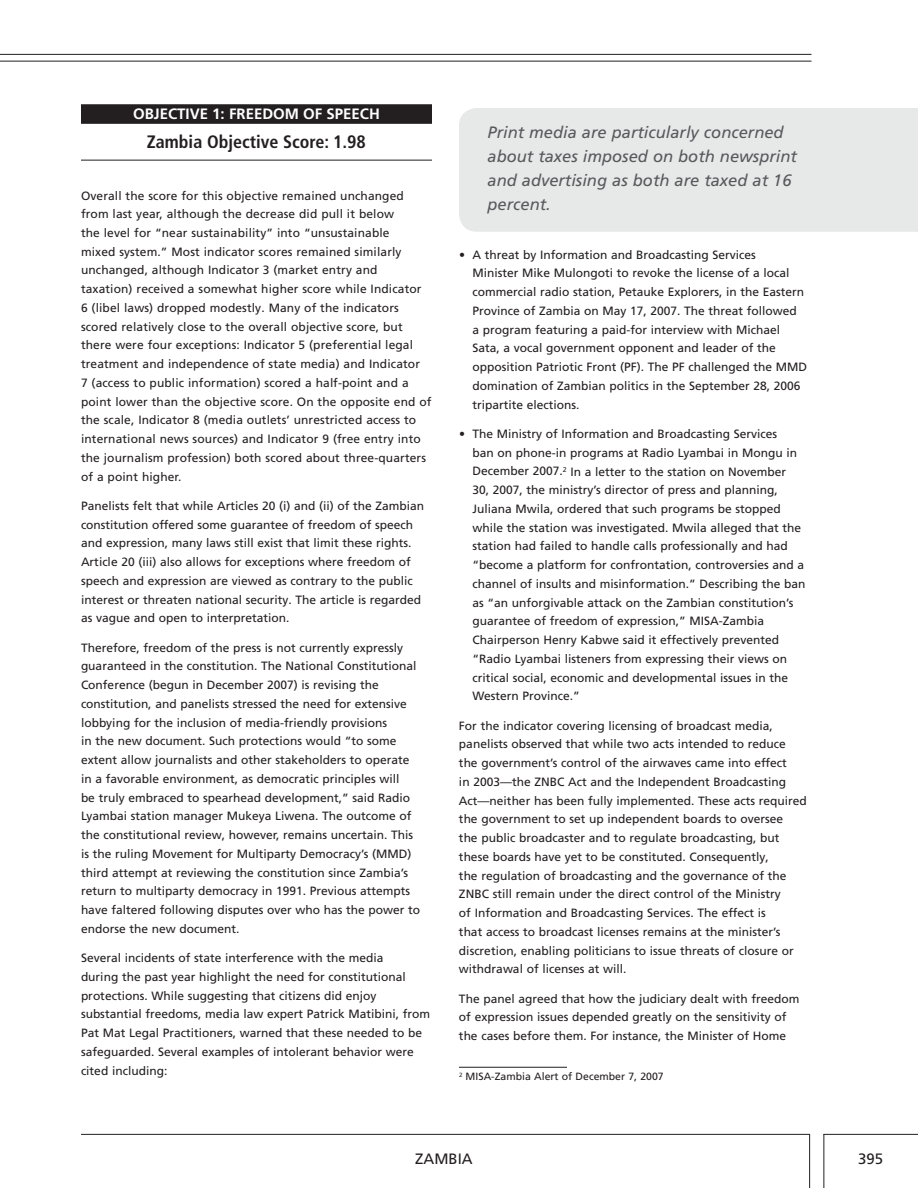
<style>
.page{position:relative;width:918px;height:1188px;background:#fff}
.page>*{position:absolute;margin:0;border:0;box-sizing:border-box;transform-origin:0 0}
.t1{font:700 condensed 18px "Frutiger";color:#231f20}
.t2{font:italic 16.5px/24px "Frutiger LT Pro";color:#58595b}
.t3{font:700 15px "Frutiger LT Pro";color:#fff}
.t4{font:15px "Frutiger LT Pro";color:#231f20}
.t5{font:12px/18.8px "Frutiger LT Pro";color:#231f20}
.t6{font:10.5px "Frutiger LT Pro";color:#231f20}
</style>
<div class="page">
<hr style="left:81px;top:1134px;width:729px;height:1px;background:#231f20">
<hr style="left:809px;top:1134px;width:1px;height:54px;background:#231f20">
<hr style="left:823px;top:1134px;width:1px;height:54px;background:#231f20">
<hr style="left:823px;top:1134px;width:95px;height:1px;background:#231f20">
<hr style="left:0;top:61px;width:812px;height:1px;background:#231f20">
<hr style="left:0;top:54px;width:812px;height:1px;background:#231f20">
<hr style="left:459px;top:1067px;width:108px;height:1px;background:#231f20">
<div style="left:81px;top:104px;width:351px;height:15px;background:#231f20"></div>
<div style="left:81px;top:119px;width:351px;height:5px;background:#231f20"></div>
<hr style="left:81px;top:160px;width:351px;height:1px;background:#231f20">
<div style="left:459px;top:108px;width:459px;height:124px;background:#e7e8e8"></div>
<p class="t3" style="left:133px;top:105px;width:21px">OBJECTIVE</p>
<p class="t3" style="left:212px;top:105px;width:36px">1: FREEDOM</p>
<p class="t3" style="left:303px;top:105px;width:42px">OF SPEECH</p>
<h1 class="t1" style="left:147px;top:131px;width:221px">Zambia Objective Score: 1.98</h1>
<p class="t5" style="left:81px;top:186px;width:352px">Overall the score for this objective remained unchanged from last year, although the decrease did pull it below<br>the level for “near sustainability” into “unsustainable<br>mixed system.” Most indicator scores remained similarly unchanged, although Indicator 3 (market entry and taxation) received a somewhat higher score while Indicator<br>6 (libel laws) dropped modestly. Many of the indicators scored relatively close to the overall objective score, but there were four exceptions: Indicator 5 (preferential legal treatment and independence of state media) and Indicator<br>7 (access to public information) scored a half-point and a point lower than the objective score. On the opposite end of the scale, Indicator 8 (media outlets’ unrestricted access to international news sources) and Indicator 9 (free entry into the journalism profession) both scored about three-quarters of a point higher.</p>
<p class="t5" style="left:81px;top:496px;width:345px">Panelists felt that while Articles 20 (i) and (ii) of the Zambian constitution offered some guarantee of freedom of speech and expression, many laws still exist that limit these rights.<br>Article 20 (iii) also allows for exceptions where freedom of speech and expression are viewed as contrary to the public interest or threaten national security. The article is regarded as vague and open to interpretation.</p>
<p class="t5" style="left:81px;top:638px;width:341px">Therefore, freedom of the press is not currently expressly guaranteed in the constitution. The National Constitutional Conference (begun in December 2007) is revising the constitution, and panelists stressed the need for extensive lobbying for the inclusion of media-friendly provisions<br>in the new document. Such protections would “to some extent allow journalists and other stakeholders to operate in a favorable environment, as democratic principles will<br>be truly embraced to spearhead development,” said Radio Lyambai station manager Mukeya Liwena. The outcome of the constitutional review, however, remains uncertain. This is the ruling Movement for Multiparty Democracy’s (MMD) third attempt at reviewing the constitution since Zambia’s return to multiparty democracy in 1991. Previous attempts have faltered following disputes over who has the power to endorse the new document.</p>
<p class="t5" style="left:81px;top:949px;width:351px">Several incidents of state interference with the media<br>during the past year highlight the need for constitutional protections. While suggesting that citizens did enjoy substantial freedoms, media law expert Patrick Matibini, from Pat Mat Legal Practitioners, warned that these needed to be safeguarded. Several examples of intolerant behavior were cited including:</p>
<h2 class="t2" style="left:488px;top:121px;width:311px">Print media are particularly concerned about taxes imposed on both newsprint and advertising as both are taxed at 16 percent.</h2>
<p class="t5" style="left:472px;top:245px;width:336px;text-indent:-14px">• A threat by Information and Broadcasting Services<br>Minister Mike Mulongoti to revoke the license of a local commercial radio station, Petauke Explorers, in the Eastern Province of Zambia on May 17, 2007. The threat followed<br>a program featuring a paid-for interview with Michael Sata, a vocal government opponent and leader of the opposition Patriotic Front (PF). The PF challenged the MMD domination of Zambian politics in the September 28, 2006 tripartite elections.</p>
<p class="t5" style="left:472px;top:424px;width:335px;text-indent:-13px">• The Ministry of Information and Broadcasting Services<br>ban on phone-in programs at Radio Lyambai in Mongu in December 2007.<sup>2</sup> In a letter to the station on November 30, 2007, the ministry’s director of press and planning, Juliana Mwila, ordered that such programs be stopped while the station was investigated. Mwila alleged that the station had failed to handle calls professionally and had “become a platform for confrontation, controversies and a channel of insults and misinformation.” Describing the ban as “an unforgivable attack on the Zambian constitution’s guarantee of freedom of expression,” MISA-Zambia Chairperson Henry Kabwe said it effectively prevented “Radio Lyambai listeners from expressing their views on critical social, economic and developmental issues in the Western Province.”</p>
<p class="t5" style="left:459px;top:716px;width:349px">For the indicator covering licensing of broadcast media, panelists observed that while two acts intended to reduce the government’s control of the airwaves came into effect<br>in 2003—the ZNBC Act and the Independent Broadcasting Act—neither has been fully implemented. These acts required the government to set up independent boards to oversee<br>the public broadcaster and to regulate broadcasting, but these boards have yet to be constituted. Consequently,<br>the regulation of broadcasting and the governance of the ZNBC still remain under the direct control of the Ministry<br>of Information and Broadcasting Services. The effect is<br>that access to broadcast licenses remains at the minister’s discretion, enabling politicians to issue threats of closure or withdrawal of licenses at will.</p>
<p class="t5" style="left:459px;top:989px;width:342px">The panel agreed that how the judiciary dealt with freedom of expression issues depended greatly on the sensitivity of the cases before them. For instance, the Minister of Home</p>
<p class="t6" style="left:459px;top:1070px;width:206px"><sup>2</sup> MISA-Zambia Alert of December 7, 2007</p>
<p class="t4" style="left:415px;top:1150px;width:20px">Zambia</p>
<p class="t4" style="left:858px;top:1150px;width:27px">395</p>
</div>
